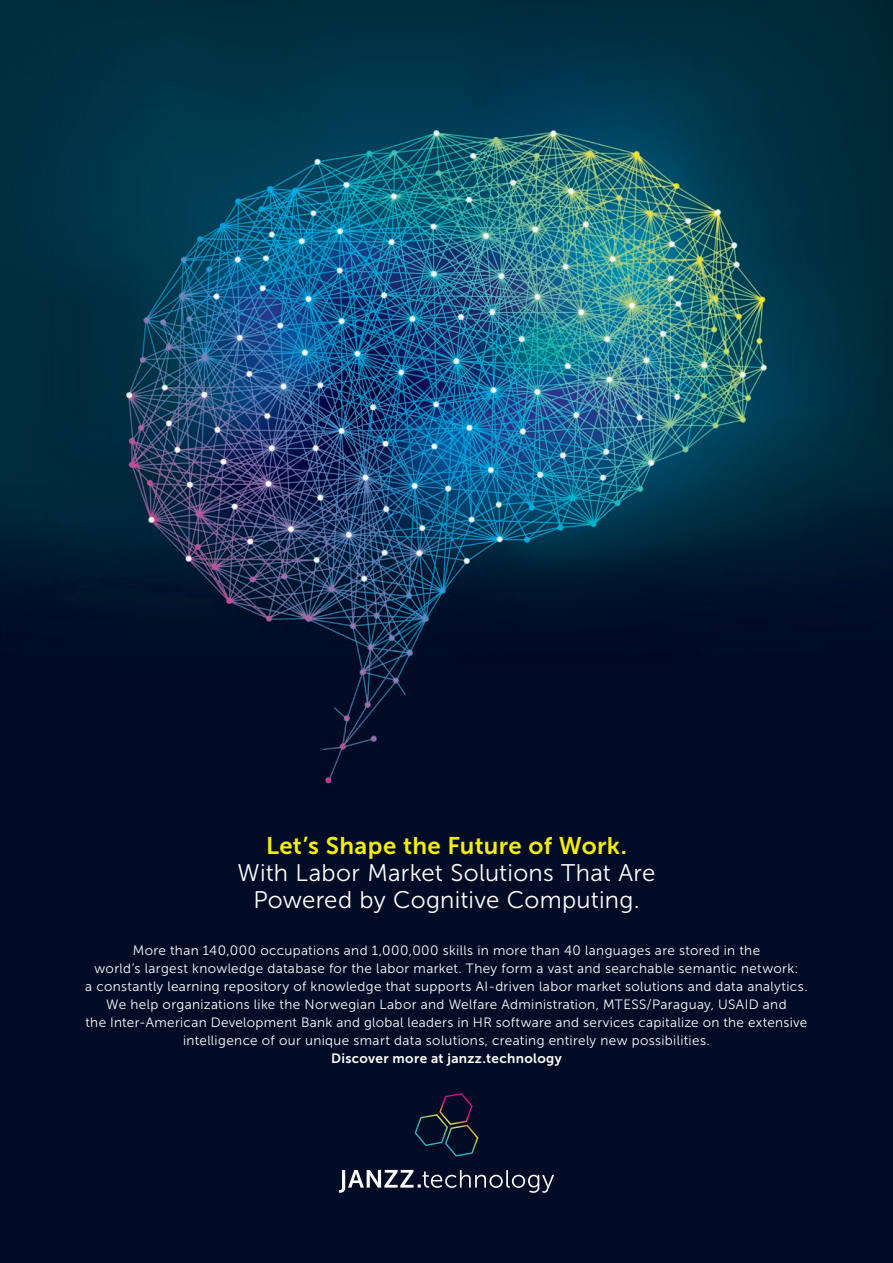
<style>
.page{position:relative;width:893px;height:1263px;background:#fff}
.page>*{position:absolute;margin:0;border:0;box-sizing:border-box;transform-origin:0 0}
.t1{font:24px/27px "Museo Sans 300";letter-spacing:.01em;color:#fff;text-align:center}
.t2{font:24px "Museo Sans 700";letter-spacing:.01em;color:#f5ec09}
.t3{font:13.5px/18px "Museo Sans 300";letter-spacing:.025em;color:#fff;text-align:center}
.t4{font:13.5px "Museo Sans 700";letter-spacing:.03em;color:#fff}
</style>
<div class="page">
<img style="left:0;top:0;width:893px;height:1263px">
<svg style="left:339px;top:1170px;width:215px;height:23px;background:#3a4357"></svg>
<svg style="left:415px;top:1093px;width:63px;height:63px;background:#0f1a2f"></svg>
<h1 class="t2" style="left:266px;top:832px;width:362px">Let’s Shape the Future of Work.</h1>
<h1 class="t1" style="left:238px;top:859px;width:419px">With Labor Market Solutions That Are<br>Powered by Cognitive Computing.</h1>
<p class="t3" style="left:85px;top:942px;width:724px">More than 140,000 occupations and 1,000,000 skills in more than 40 languages are stored in the<br>world’s largest knowledge database for the labor market. They form a vast and searchable semantic network:<br>a constantly learning repository of knowledge that supports AI-driven labor market solutions and data analytics.<br>We help organizations like the Norwegian Labor and Welfare Administration, MTESS/Paraguay, USAID and<br>the Inter-American Development Bank and global leaders in HR software and services capitalize on the extensive intelligence of our unique smart data solutions, creating entirely new possibilities.</p>
<p class="t4" style="left:331px;top:1051px;width:232px">Discover more at janzz.technology</p>
</div>
